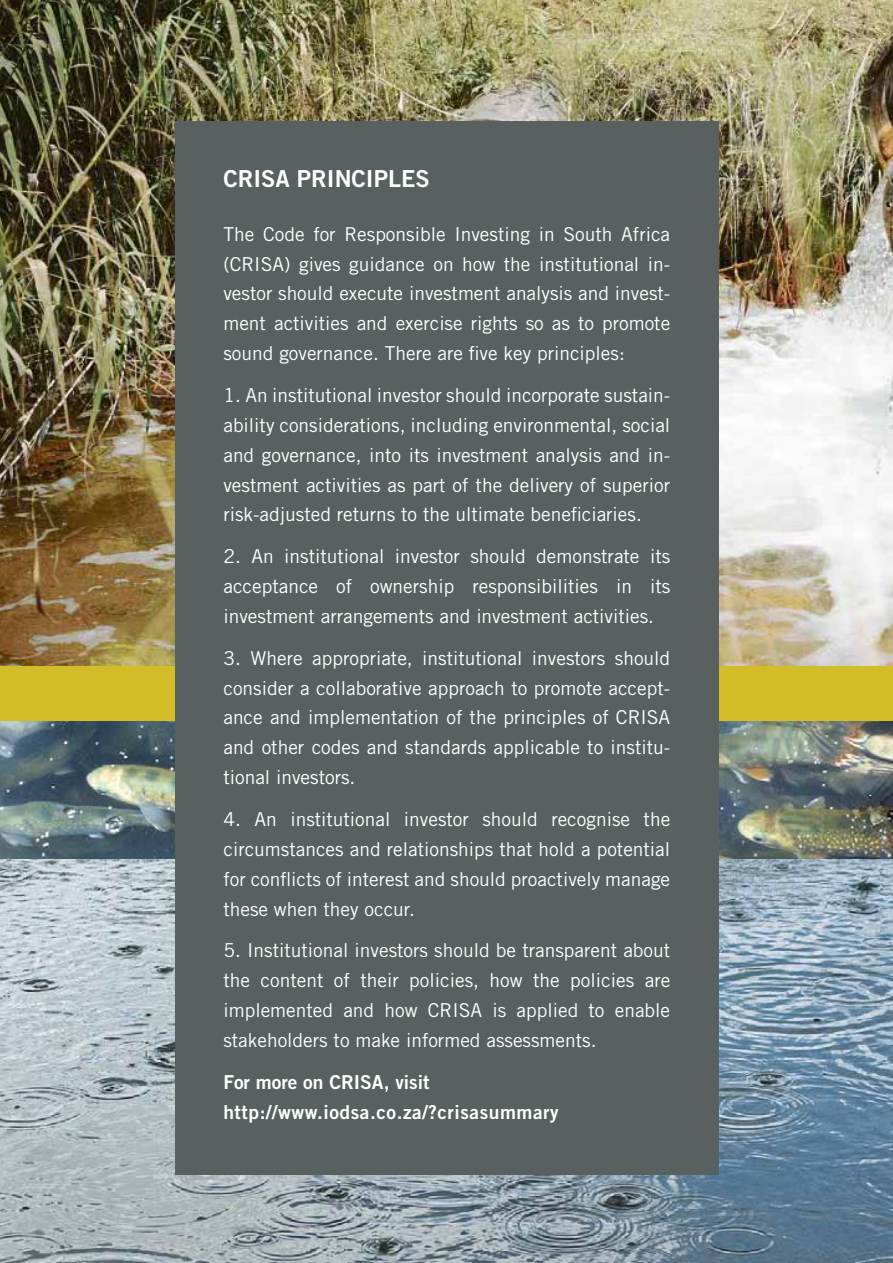
<style>
.page{position:relative;width:893px;height:1263px;background:#fff}
.page>*{position:absolute;margin:0;border:0;box-sizing:border-box;transform-origin:0 0}
.t1{font:23.4px "Trade Gothic LT Std Bd 2";color:#fff}
.t2{font:19.2px/29.8px "Trade Gothic LT Std";color:#fff;text-align:justify}
.t3{font:19.2px/29.8px "Trade Gothic LT Std Bd 2";letter-spacing:.03em;color:#fff}
</style>
<div class="page">
<img style="left:0;top:0;width:893px;height:666px">
<img style="left:0;top:858px;width:893px;height:405px">
<div style="left:0;top:666px;width:893px;height:56px;background:#d2bc28"></div>
<img style="left:0;top:722px;width:893px;height:136px">
<div style="left:175px;top:122px;width:543px;height:1053px;background:#58615f"></div>
<p class="t1" style="left:223px;top:164px;width:208px">CRISA PRINCIPLES</p>
<p class="t2" style="left:223px;top:219px;width:448px">The Code for Responsible Investing in South Africa (CRISA) gives guidance on how the institutional in&shy;vestor should execute investment analysis and invest&shy;ment activities and exercise rights so as to promote sound governance. There are five key principles:</p>
<p class="t2" style="left:223px;top:380px;width:448px">1. An institutional investor should incorporate sustain&shy;ability considerations, including environmental, social and governance, into its investment analysis and in&shy;vestment activities as part of the delivery of superior risk-adjusted returns to the ultimate beneficiaries.</p>
<p class="t2" style="left:223px;top:541px;width:448px">2. An institutional investor should demonstrate its acceptance of ownership responsibilities in its investment arrangements and investment activities.</p>
<p class="t2" style="left:223px;top:643px;width:448px">3. Where appropriate, institutional investors should consider a collaborative approach to promote accept&shy;ance and implementation of the principles of CRISA and other codes and standards applicable to institu&shy;tional investors.</p>
<p class="t2" style="left:223px;top:804px;width:448px">4. An institutional investor should recognise the circumstances and relationships that hold a potential for conflicts of interest and should proactively manage these when they occur.</p>
<p class="t2" style="left:223px;top:935px;width:448px">5. Institutional investors should be transparent about the content of their policies, how the policies are implemented and how CRISA is applied to enable stakeholders to make informed assessments.</p>
<p class="t3" style="left:223px;top:1067px;width:337px">For more on CRISA, visit http://www.iodsa.co.za/?crisasummary</p>
</div>
